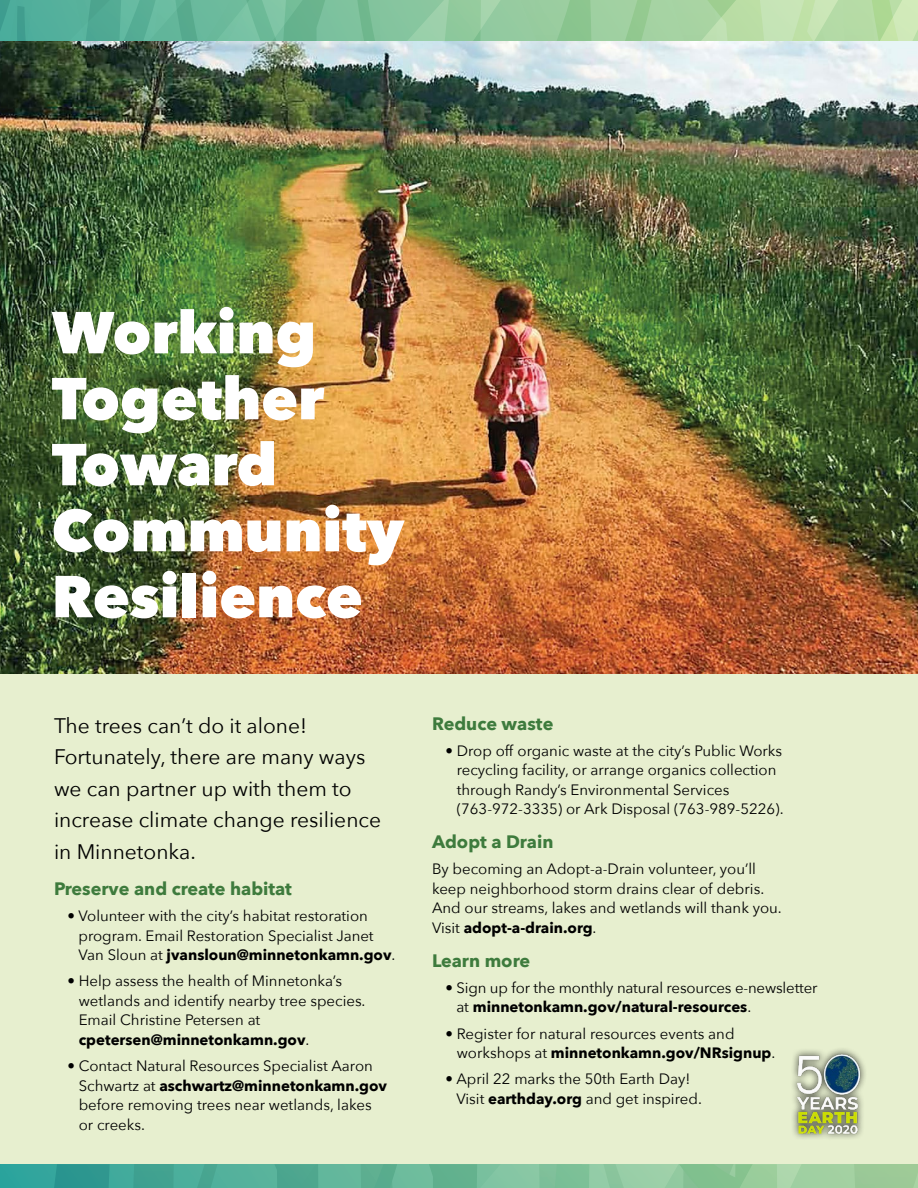
<style>
.page{position:relative;width:918px;height:1188px;background:#fff}
.page>*{position:absolute;margin:0;border:0;box-sizing:border-box;transform-origin:0 0}
.t1{font:800 58.5px/66px "Avenir Next";color:#fff}
.t2{font:21px/31.5px "Avenir Next";color:#000}
.t3{font:700 18px "Avenir Next";color:#3e7b3d}
.t4{font:15px/19.5px "Avenir Next";color:#000}
.s1{font-weight:700}
</style>
<div class="page">
<svg style="left:0;top:0;width:918px;height:41px;background:#89c69e"></svg>
<div style="left:0;top:41px;width:918px;height:1147px;background:#e7efcf"></div>
<img style="left:0;top:41px;width:918px;height:632px">
<svg style="left:0;top:1164px;width:918px;height:24px;background:#6db999"></svg>
<div style="left:789px;top:1046px;width:79px;height:95px;background:#000;opacity:.67"></div>
<img style="left:789px;top:1053px;width:79px;height:81px">
<h1 class="t1" style="left:52px;top:299px;width:354px">Working<br>Together<br>Toward<br>Community<br>Resilience</h1>
<h2 class="t2" style="left:54px;top:709px;width:329px">The trees can’t do it alone!<br>Fortunately, there are many ways we can partner up with them to increase climate change resilience in Minnetonka.</h2>
<p class="t3" style="left:54px;top:873px;width:239px">Preserve and create habitat</p>
<p class="t4" style="left:78px;top:906px;width:319px;text-indent:-11px">• Volunteer with the city’s habitat restoration program. Email Restoration Specialist Janet<br>Van Sloun at <span class="s1">jvansloun@minnetonkamn.gov</span>.</p>
<p class="t4" style="left:79px;top:971px;width:288px;text-indent:-11px">• Help assess the health of Minnetonka’s wetlands and identify nearby tree species.<br>Email Christine Petersen at <span class="s1">cpetersen@minnetonkamn.gov</span>.</p>
<p class="t4" style="left:79px;top:1056px;width:310px;text-indent:-11px">• Contact Natural Resources Specialist Aaron Schwartz at <span class="s1">aschwartz@minnetonkamn.gov </span>before removing trees near wetlands, lakes or creeks.</p>
<p class="t3" style="left:432px;top:708px;width:123px">Reduce waste</p>
<p class="t4" style="left:457px;top:740px;width:328px;text-indent:-11px">• Drop off organic waste at the city’s Public Works recycling facility, or arrange organics collection through Randy’s Environmental Services (763-972-3335) or Ark Disposal (763-989-5226).</p>
<p class="t3" style="left:432px;top:826px;width:123px">Adopt a Drain</p>
<p class="t4" style="left:432px;top:859px;width:351px">By becoming an Adopt-a-Drain volunteer, you’ll keep neighborhood storm drains clear of debris.<br>And our streams, lakes and wetlands will thank you.<br>Visit <span class="s1">adopt-a-drain.org</span>.</p>
<p class="t3" style="left:432px;top:945px;width:100px">Learn more</p>
<p class="t4" style="left:456px;top:977px;width:363px;text-indent:-11px">• Sign up for the monthly natural resources e-newsletter at <span class="s1">minnetonkamn.gov/natural-resources</span>.</p>
<p class="t4" style="left:457px;top:1023px;width:320px;text-indent:-11px">• Register for natural resources events and workshops at <span class="s1">minnetonkamn.gov/NRsignup</span>.</p>
<p class="t4" style="left:456px;top:1069px;width:247px;text-indent:-11px">• April 22 marks the 50th Earth Day!<br>Visit <span class="s1">earthday.org</span> and get inspired.</p>
</div>
